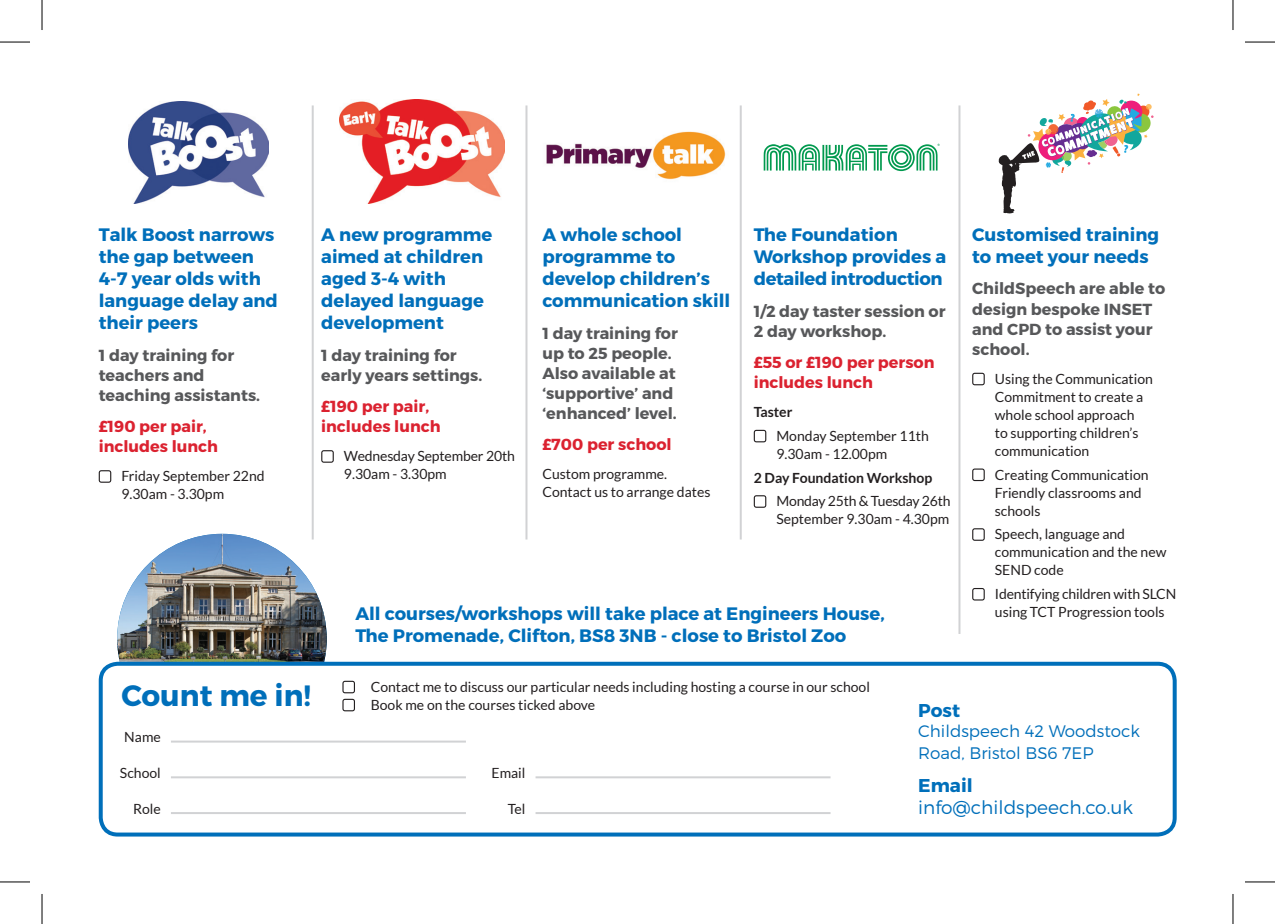
<style>
.page{position:relative;width:1275px;height:924px;background:#fff}
.page>*{position:absolute;margin:0;border:0;box-sizing:border-box;transform-origin:0 0}
.t1{font:700 29.4px "Montserrat";color:#006fba}
.t2{font:300 18.6px "Montserrat";color:#006fba}
.t3{font:700 18.6px "Montserrat";color:#006fba}
.t4{font:700 18px/22px "Montserrat";color:#006fba}
.t5{font:300 16.6px/22.2px "Montserrat";color:#006fba}
.t6{font:700 16px/20px "Montserrat";color:#57585a}
.t7{font:700 16px/20px "Montserrat";color:#db2230}
.t8{font:14px/18px "Lato";color:#231f20}
.t9{font:700 14px "Lato";color:#231f20}
</style>
<div class="page">
<img style="left:117px;top:533px;width:210px;height:128px">
<div style="left:99px;top:661px;width:1077px;height:175px;border:4px solid #006fba;border-radius:17px"></div>
<img style="left:546px;top:131px;width:180px;height:49px">
<img style="left:128px;top:101px;width:140px;height:102px">
<img style="left:339px;top:100px;width:165px;height:103px">
<svg style="left:763px;top:144px;width:176px;height:27px"></svg>
<svg style="left:99px;top:470px;width:12px;height:12px"></svg>
<svg style="left:321px;top:450px;width:13px;height:12px"></svg>
<svg style="left:998px;top:93px;width:155px;height:120px"></svg>
<svg style="left:753px;top:429px;width:13px;height:13px"></svg>
<svg style="left:753px;top:495px;width:13px;height:12px"></svg>
<svg style="left:972px;top:372px;width:12px;height:13px"></svg>
<svg style="left:972px;top:468px;width:12px;height:13px"></svg>
<svg style="left:972px;top:528px;width:12px;height:12px"></svg>
<svg style="left:972px;top:588px;width:12px;height:12px"></svg>
<hr style="left:312px;top:105px;width:2px;height:434px;background:#d1d2d4">
<hr style="left:525px;top:105px;width:2px;height:434px;background:#d1d2d4">
<hr style="left:739px;top:105px;width:2px;height:434px;background:#d1d2d4">
<hr style="left:958px;top:105px;width:2px;height:528px;background:#d1d2d4">
<svg style="left:342px;top:680px;width:13px;height:31px"></svg>
<hr style="left:171px;top:740px;width:295px;height:2px;background:#d1d2d4">
<hr style="left:535px;top:776px;width:295px;height:2px;background:#d1d2d4">
<hr style="left:171px;top:776px;width:295px;height:2px;background:#d1d2d4">
<hr style="left:535px;top:811px;width:295px;height:2px;background:#d1d2d4">
<hr style="left:171px;top:811px;width:295px;height:2px;background:#d1d2d4">
<hr style="left:0;top:42px;width:30px;height:1px;background:#000">
<hr style="left:1245px;top:42px;width:30px;height:1px;background:#000">
<hr style="left:0;top:881px;width:30px;height:1px;background:#000">
<hr style="left:1245px;top:881px;width:30px;height:1px;background:#000">
<hr style="left:42px;top:0;width:1px;height:30px;background:#000">
<hr style="left:42px;top:893px;width:1px;height:30px;background:#000">
<hr style="left:1232px;top:0;width:1px;height:30px;background:#000">
<hr style="left:1232px;top:893px;width:1px;height:30px;background:#000">
<p class="t4" style="left:99px;top:224px;width:181px">Talk Boost narrows the gap between<br>4-7 year olds with language delay and their peers</p>
<p class="t6" style="left:99px;top:345px;width:163px">1 day training for teachers and teaching assistants.</p>
<p class="t7" style="left:99px;top:416px;width:121px">£190 per pair, includes lunch</p>
<p class="t8" style="left:121px;top:467px;width:145px">Friday September 22nd<br>9.30am - 3.30pm</p>
<p class="t4" style="left:321px;top:224px;width:173px">A new programme aimed at children aged 3-4 with delayed language development</p>
<p class="t6" style="left:321px;top:345px;width:163px">1 day training for early years settings.</p>
<p class="t7" style="left:321px;top:396px;width:121px">£190 per pair, includes lunch</p>
<p class="t8" style="left:344px;top:447px;width:173px">Wednesday September 20th<br>9.30am - 3.30pm</p>
<p class="t4" style="left:542px;top:224px;width:189px">A whole school programme to develop children’s communication skill</p>
<p class="t6" style="left:542px;top:323px;width:137px">1 day training for up to 25 people.<br>Also available at ‘supportive’ and ‘enhanced’ level.</p>
<p class="t7" style="left:542px;top:434px;width:131px">£700 per school</p>
<p class="t8" style="left:542px;top:465px;width:169px">Custom programme.<br>Contact us to arrange dates</p>
<p class="t4" style="left:753px;top:224px;width:194px">The Foundation<br>Workshop provides a detailed introduction</p>
<p class="t6" style="left:753px;top:301px;width:193px">1/2 day taster session or<br>2 day workshop.</p>
<p class="t7" style="left:753px;top:352px;width:182px">£55 or £190 per person includes lunch</p>
<p class="t9" style="left:753px;top:404px;width:40px">Taster</p>
<p class="t8" style="left:776px;top:426px;width:154px">Monday September 11th<br>9.30am - 12.00pm</p>
<p class="t9" style="left:753px;top:469px;width:180px">2 Day Foundation Workshop</p>
<p class="t8" style="left:776px;top:492px;width:176px">Monday 25th &amp; Tuesday 26th<br>September 9.30am - 4.30pm</p>
<p class="t4" style="left:355px;top:602px;width:531px">All courses/workshops will take place at Engineers House,<br>The Promenade, Clifton, BS8 3NB - close to Bristol Zoo</p>
<p class="t4" style="left:972px;top:224px;width:188px">Customised training to meet your needs</p>
<p class="t6" style="left:972px;top:279px;width:195px">ChildSpeech are able to design bespoke INSET and CPD to assist your school.</p>
<p class="t8" style="left:995px;top:369px;width:160px">Using the Communication<br>Commitment to create a whole school approach<br>to supporting children’s communication</p>
<p class="t8" style="left:995px;top:465px;width:155px">Creating Communication<br>Friendly classrooms and schools</p>
<p class="t8" style="left:995px;top:525px;width:173px">Speech, language and communication and the new<br>SEND code</p>
<p class="t8" style="left:995px;top:584px;width:183px">Identifying children with SLCN using TCT Progression tools</p>
<h1 class="t1" style="left:121px;top:677px;width:191px">Count me in!</h1>
<p class="t8" style="left:124px;top:727px;width:38px">Name</p>
<p class="t8" style="left:120px;top:763px;width:42px">School</p>
<p class="t8" style="left:133px;top:799px;width:29px">Role</p>
<p class="t8" style="left:371px;top:677px;width:501px">Contact me to discuss our particular needs including hosting a course in our school<br>Book me on the courses ticked above</p>
<p class="t8" style="left:491px;top:763px;width:35px">Email</p>
<p class="t8" style="left:508px;top:799px;width:19px">Tel</p>
<h2 class="t3" style="left:918px;top:698px;width:43px">Post</h2>
<p class="t5" style="left:918px;top:719px;width:223px">Childspeech 42 Woodstock<br>Road, Bristol BS6 7EP</p>
<h2 class="t3" style="left:918px;top:773px;width:56px">Email</h2>
<h2 class="t2" style="left:918px;top:795px;width:216px">info@childspeech.co.uk</h2>
</div>
